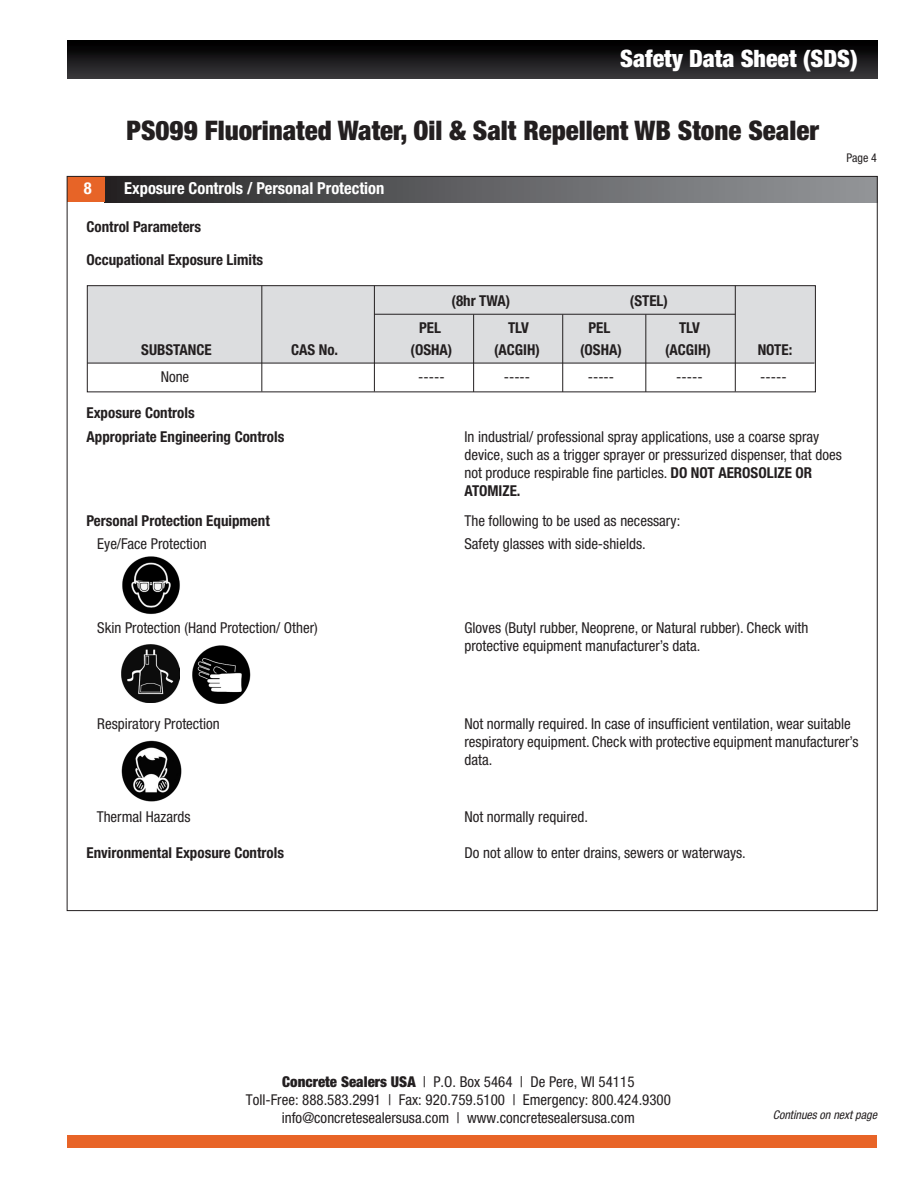
<style>
.page{position:relative;width:918px;height:1188px;background:#fff}
.page>*{position:absolute;margin:0;border:0;box-sizing:border-box;transform-origin:0 0}
.t1{font:900 condensed 27px "Helvetica Neue LT Std";color:#231f20}
.t2{font:900 condensed 24px "Helvetica Neue LT Std";color:#fff}
.t3{font:700 condensed 16.5px "Helvetica Neue LT Std";color:#fff}
.t4{font:condensed 15px/18px "Helvetica Neue LT Std";color:#231f20;text-align:center}
.t5{font:700 condensed 15px "Helvetica Neue LT Std";color:#231f20}
.t6{font:italic condensed 12px "Helvetica Neue LT Std";color:#231f20}
.t7{font:condensed 12px "Helvetica Neue LT Std";color:#231f20}
.s1{font-weight:700}
.s2{font-weight:900}
</style>
<div class="page">
<div style="left:67px;top:40px;width:810px;height:38px;background:linear-gradient(to bottom,#000,#373639)"></div>
<div style="left:67px;top:1135px;width:810px;height:12px;background:#e86427"></div>
<div style="left:104px;top:176px;width:773px;height:26px;background:linear-gradient(to right,#292728,#97999d)"></div>
<div style="left:67px;top:176px;width:38px;height:26px;background:#e76427"></div>
<div style="left:89px;top:287px;width:725px;height:76px;background:#dcdddf"></div>
<div style="left:87px;top:285px;width:729px;height:107px;border:1px solid #231f20"></div>
<hr style="left:374px;top:314px;width:361px;height:1px;background:#231f20">
<hr style="left:374px;top:286px;width:1px;height:106px;background:#231f20">
<hr style="left:262px;top:286px;width:1px;height:106px;background:#231f20">
<hr style="left:735px;top:286px;width:1px;height:106px;background:#231f20">
<hr style="left:87px;top:363px;width:727px;height:1px;background:#231f20">
<hr style="left:473px;top:314px;width:1px;height:78px;background:#231f20">
<hr style="left:562px;top:314px;width:1px;height:78px;background:#231f20">
<hr style="left:646px;top:314px;width:1px;height:78px;background:#231f20">
<img style="left:122px;top:556px;width:58px;height:59px">
<img style="left:192px;top:645px;width:59px;height:59px">
<img style="left:122px;top:645px;width:57px;height:57px">
<img style="left:121px;top:740px;width:61px;height:62px">
<h2 class="t2" style="left:620px;top:44px;width:239px">Safety Data Sheet (SDS)</h2>
<h1 class="t1" style="left:127px;top:114px;width:694px">PS099 Fluorinated Water, Oil &amp; Salt Repellent WB Stone Sealer</h1>
<p class="t3" style="left:84px;top:179px;width:9px">8</p>
<p class="t3" style="left:124px;top:179px;width:262px">Exposure Controls / Personal Protection</p>
<p class="t5" style="left:86px;top:218px;width:116px">Control Parameters</p>
<p class="t5" style="left:86px;top:251px;width:178px">Occupational Exposure Limits</p>
<p class="t5" style="left:452px;top:291px;width:60px">(8hr TWA)</p>
<p class="t5" style="left:630px;top:291px;width:40px">(STEL)</p>
<p class="t5" style="left:419px;top:318px;width:23px">PEL</p>
<p class="t5" style="left:508px;top:318px;width:22px">TLV</p>
<p class="t5" style="left:589px;top:318px;width:23px">PEL</p>
<p class="t5" style="left:679px;top:318px;width:22px">TLV</p>
<p class="t7" style="left:847px;top:151px;width:32px">Page 4</p>
<p class="t5" style="left:141px;top:341px;width:72px">SUBSTANCE</p>
<p class="t5" style="left:291px;top:341px;width:48px">CAS No.</p>
<p class="t5" style="left:411px;top:341px;width:43px">(OSHA)</p>
<p class="t5" style="left:494px;top:341px;width:47px">(ACGIH)</p>
<p class="t5" style="left:580px;top:341px;width:43px">(OSHA)</p>
<p class="t5" style="left:665px;top:341px;width:47px">(ACGIH)</p>
<p class="t5" style="left:758px;top:341px;width:36px">NOTE:</p>
<p class="t4" style="left:161px;top:368px;width:30px">None</p>
<p class="t4" style="left:418px;top:368px;width:28px">-----</p>
<p class="t4" style="left:504px;top:368px;width:28px">-----</p>
<p class="t4" style="left:588px;top:368px;width:28px">-----</p>
<p class="t4" style="left:676px;top:368px;width:28px">-----</p>
<p class="t4" style="left:760px;top:368px;width:28px">-----</p>
<p class="t5" style="left:86px;top:404px;width:110px">Exposure Controls</p>
<p class="t5" style="left:86px;top:428px;width:199px">Appropriate Engineering Controls</p>
<p class="t4" style="left:464px;top:428px;width:356px">In industrial/ professional spray applications, use a coarse spray</p>
<p class="t4" style="left:464px;top:446px;width:379px">device, such as a trigger sprayer or pressurized dispenser, that does</p>
<p class="t4" style="left:464px;top:464px;width:349px">not produce respirable fine particles. <span class="s1">DO NOT AEROSOLIZE OR</span></p>
<p class="t5" style="left:464px;top:482px;width:58px">ATOMIZE.</p>
<p class="t5" style="left:86px;top:512px;width:185px">Personal Protection Equipment</p>
<p class="t4" style="left:464px;top:512px;width:217px">The following to be used as necessary:</p>
<p class="t4" style="left:97px;top:534px;width:111px">Eye/Face Protection</p>
<p class="t4" style="left:464px;top:534px;width:183px">Safety glasses with side-shields.</p>
<p class="t4" style="left:97px;top:618px;width:222px">Skin Protection (Hand Protection/ Other)</p>
<p class="t4" style="left:464px;top:618px;width:345px;text-align:left">Gloves (Butyl rubber, Neoprene, or Natural rubber). Check with protective equipment manufacturer’s data.</p>
<p class="t4" style="left:97px;top:714px;width:124px">Respiratory Protection</p>
<p class="t4" style="left:464px;top:714px;width:388px">Not normally required. In case of insufficient ventilation, wear suitable</p>
<p class="t4" style="left:464px;top:732px;width:396px">respiratory equipment. Check with protective equipment manufacturer’s</p>
<p class="t4" style="left:464px;top:750px;width:29px">data.</p>
<p class="t4" style="left:97px;top:807px;width:95px">Thermal Hazards</p>
<p class="t4" style="left:464px;top:807px;width:125px">Not normally required.</p>
<p class="t5" style="left:86px;top:843px;width:199px">Environmental Exposure Controls</p>
<p class="t4" style="left:464px;top:843px;width:283px">Do not allow to enter drains, sewers or waterways.</p>
<p class="t4" style="left:246px;top:1072px;width:427px"><span class="s2">Concrete Sealers USA</span> | P.O. Box 5464 | De Pere, WI 54115<br>Toll-Free: 888.583.2991 | Fax: 920.759.5100 | Emergency: 800.424.9300 info@concretesealersusa.com | www.concretesealersusa.com</p>
<p class="t6" style="left:773px;top:1108px;width:106px">Continues on next page</p>
</div>
